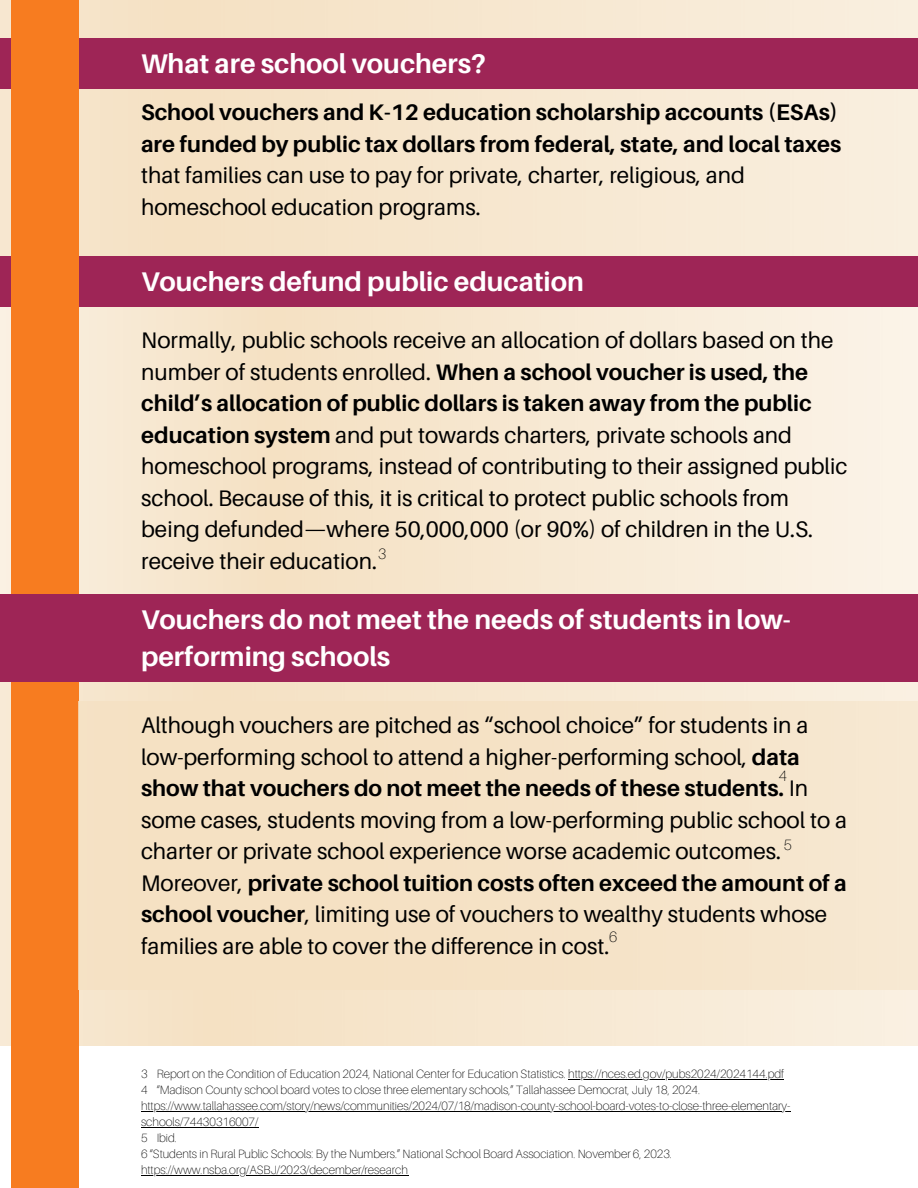
<style>
.page{position:relative;width:918px;height:1188px;background:#fff}
.page>*{position:absolute;margin:0;border:0;box-sizing:border-box;transform-origin:0 0}
.t1{font:700 27px/37.2px "Aileron";color:#fff}
.t2{font:22.5px/31.5px "Aileron";color:#000}
.t3{font:700 22.5px/31.5px "Aileron";color:#000}
.t4{font:100 15px "Aileron";color:#000}
.t5{font:100 12px/16px "Aileron";color:#000}
.s1{font-weight:400}
.s2{font-weight:700}
</style>
<div class="page">
<img style="left:0;top:0;width:918px;height:256px">
<div style="left:0;top:38px;width:918px;height:50px;background:#9e2556"></div>
<img style="left:0;top:307px;width:918px;height:287px">
<div style="left:0;top:257px;width:918px;height:50px;background:#9e2556"></div>
<img style="left:0;top:681px;width:918px;height:365px">
<div style="left:11px;top:0;width:67px;height:1188px;background:#f77c20"></div>
<hr style="left:568px;top:1079px;width:216px;height:1px;background:#000">
<hr style="left:141px;top:1111px;width:650px;height:1px;background:#000">
<hr style="left:141px;top:1127px;width:117px;height:1px;background:#000">
<hr style="left:141px;top:1175px;width:267px;height:1px;background:#000">
<img style="left:78px;top:701px;width:840px;height:288px">
<div style="left:0;top:594px;width:918px;height:87px;background:#9e2556"></div>
<h2 class="t1" style="left:141px;top:44px;width:347px">What are school vouchers?</h2>
<h1 class="t3" style="left:141px;top:96px;width:702px">School vouchers and K-12 education scholarship accounts (ESAs) are funded by public tax dollars from federal, state, and local taxes <span class="s1">that families can use to pay for private, charter, religious, and homeschool education programs.</span></h1>
<p class="t1" style="left:141px;top:263px;width:444px">Vouchers defund public education</p>
<p class="t2" style="left:141px;top:324px;width:708px">Normally, public schools receive an allocation of dollars based on the number of students enrolled. <span class="s2">When a school voucher is used, the child’s allocation of public dollars is taken away from the public education system</span> and put towards charters, private schools and homeschool programs, instead of contributing to their assigned public school. Because of this, it is critical to protect public schools from being defunded—where 50,000,000 (or 90%) of children in the U.S. receive their education.</p>
<h2 class="t4" style="left:378px;top:544px;width:10px">3</h2>
<p class="t1" style="left:141px;top:600px;width:651px">Vouchers do not meet the needs of students in low&shy;performing schools</p>
<p class="t2" style="left:141px;top:709px;width:708px">Although vouchers are pitched as “school choice” for students in a low-performing school to attend a higher-performing school, <span class="s2">data show that vouchers do not meet the needs of these students.</span> In some cases, students moving from a low-performing public school to a charter or private school experience worse academic outcomes.<br>Moreover, <span class="s2">private school tuition costs often exceed the amount of a school voucher</span>, limiting use of vouchers to wealthy students whose families are able to cover the difference in cost.</p>
<p class="t4" style="left:779px;top:766px;width:10px">4</p>
<p class="t4" style="left:784px;top:836px;width:10px">5</p>
<p class="t4" style="left:609px;top:927px;width:10px">6</p>
<h1 class="t5" style="left:141px;top:1065px;width:645px">3 Report on the Condition of Education 2024, National Center for Education Statistics. https://nces.ed.gov/pubs2024/2024144.pdf</h1>
<p class="t5" style="left:141px;top:1081px;width:8px">4</p>
<h2 class="t5" style="left:157px;top:1081px;width:545px">“Madison County school board votes to close three elementary schools,” Tallahassee Democrat, July 18, 2024.</h2>
<p class="t5" style="left:141px;top:1097px;width:651px">https://www.tallahassee.com/story/news/communities/2024/07/18/madison-county-school-board-votes-to-close-three-elementary&shy;schools/74430316007/<br>5 Ibid.</p>
<h1 class="t5" style="left:141px;top:1145px;width:532px">6 “Students in Rural Public Schools: By the Numbers.” National School Board Association. November 6, 2023.</h1>
<p class="t5" style="left:141px;top:1161px;width:269px">https://www.nsba.org/ASBJ/2023/december/research</p>
</div>
